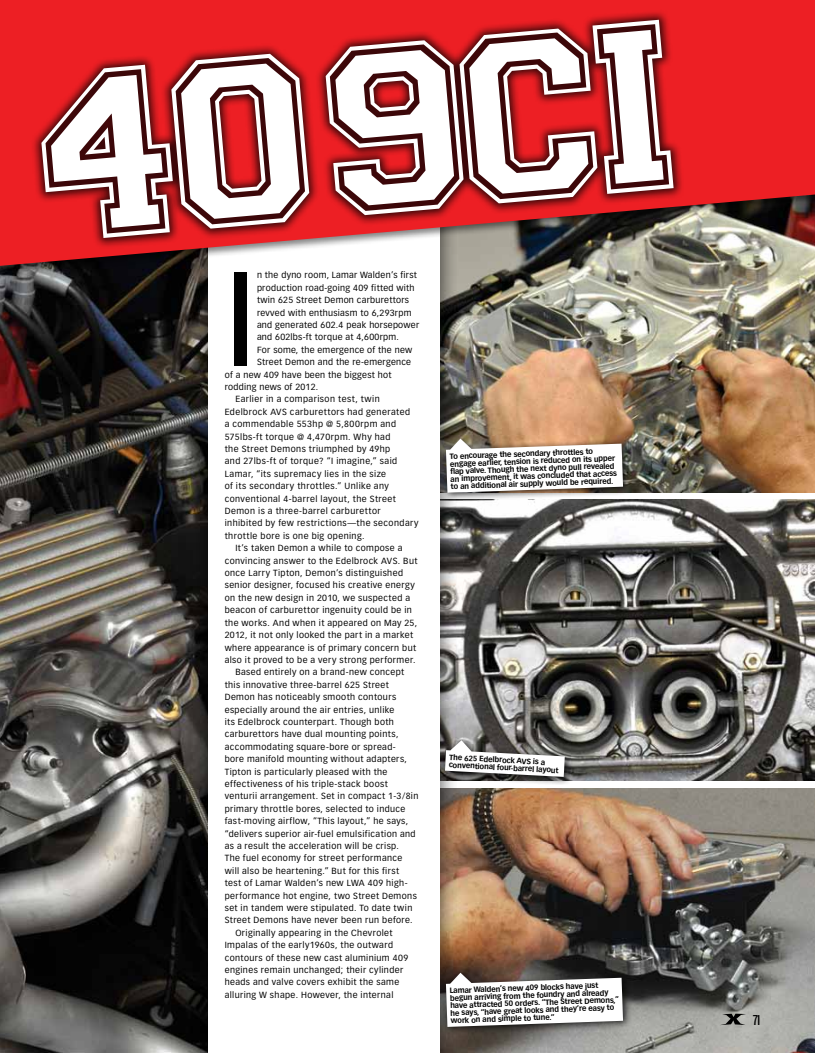
<style>
.page{position:relative;width:815px;height:1053px;background:#fff}
.page>*{position:absolute;margin:0;border:0;box-sizing:border-box;transform-origin:0 0}
.t1{font:241.25px "Varsity";color:#fff}
.t2{font:130.62px "Vectora LH";color:#000}
.t3{font:12.5px "Roadway";color:#000}
.t4{font:8.75px "Vectora LH";letter-spacing:.045em;color:#000}
.t5{font:700 7.5px/7.5px "Vectora LH";color:#000}
</style>
<div class="page">
<img style="left:457px;top:360px;width:358px;height:132px">
<img style="left:457px;top:499px;width:358px;height:281px">
<img style="left:457px;top:788px;width:358px;height:264px">
<img style="left:0;top:360px;width:188px;height:692px">
<div style="left:188px;top:190px;width:269px;height:862px;background:#000;opacity:.5"></div>
<div style="left:209px;top:211px;width:231px;height:841px;background:#fff"></div>
<div style="left:0;top:0;width:815px;height:360px;background:#000;opacity:.5"></div>
<svg style="left:0;top:0;width:815px;height:266px;fill:#ed1f24"></svg>
<svg style="left:720px;top:1013px;width:26px;height:12px"></svg>
<div style="left:0;top:8px;width:683px;height:314px;background:#000;opacity:.75"></div>
<div style="left:440px;top:432px;width:192px;height:69px;background:#000;opacity:.85"></div>
<svg style="left:446px;top:438px;width:177px;height:55px"></svg>
<div style="left:440px;top:966px;width:192px;height:68px;background:#000;opacity:.85"></div>
<svg style="left:446px;top:972px;width:177px;height:54px"></svg>
<div style="left:439px;top:734px;width:134px;height:50px;background:#000;opacity:.85"></div>
<svg style="left:445px;top:740px;width:120px;height:36px"></svg>
<h1 class="t1" style="left:21px;top:10px;width:648px;rotate:-5deg">409CI</h1>
<h2 class="t2" style="left:225px;top:242px;width:33px">I</h2>
<p class="t4" style="left:257px;top:270px;width:161px">n the dyno room, Lamar Walden’s first</p>
<p class="t4" style="left:257px;top:282px;width:159px">production road-going 409 fitted with</p>
<p class="t4" style="left:257px;top:295px;width:154px">twin 625 Street Demon carburettors</p>
<p class="t4" style="left:257px;top:307px;width:156px">revved with enthusiasm to 6,293rpm</p>
<p class="t4" style="left:257px;top:320px;width:164px">and generated 602.4 peak horsepower</p>
<p class="t4" style="left:257px;top:332px;width:143px">and 602lbs-ft torque at 4,600rpm.</p>
<p class="t4" style="left:257px;top:344px;width:157px">For some, the emergence of the new</p>
<p class="t4" style="left:257px;top:357px;width:156px">Street Demon and the re-emergence</p>
<p class="t4" style="left:225px;top:369px;width:168px">of a new 409 have been the biggest hot</p>
<p class="t4" style="left:225px;top:381px;width:95px">rodding news of 2012.</p>
<p class="t4" style="left:235px;top:394px;width:146px">Earlier in a comparison test, twin</p>
<p class="t4" style="left:225px;top:406px;width:187px">Edelbrock AVS carburettors had generated</p>
<p class="t4" style="left:225px;top:419px;width:173px">a commendable 553hp @ 5,800rpm and</p>
<p class="t4" style="left:225px;top:431px;width:167px">575lbs-ft torque @ 4,470rpm. Why had</p>
<p class="t4" style="left:225px;top:443px;width:167px">the Street Demons triumphed by 49hp</p>
<p class="t4" style="left:225px;top:456px;width:174px">and 27lbs-ft of torque? “I imagine,” said</p>
<p class="t4" style="left:225px;top:468px;width:163px">Lamar, “its supremacy lies in the size</p>
<p class="t4" style="left:225px;top:481px;width:166px">of its secondary throttles.” Unlike any</p>
<p class="t4" style="left:225px;top:493px;width:173px">conventional 4-barrel layout, the Street</p>
<p class="t4" style="left:225px;top:505px;width:158px">Demon is a three-barrel carburettor</p>
<p class="t4" style="left:225px;top:518px;width:195px">inhibited by few restrictions—the secondary</p>
<p class="t4" style="left:225px;top:530px;width:141px">throttle bore is one big opening.</p>
<p class="t4" style="left:235px;top:543px;width:169px">It’s taken Demon a while to compose a</p>
<p class="t4" style="left:225px;top:555px;width:194px">convincing answer to the Edelbrock AVS. But</p>
<p class="t4" style="left:225px;top:567px;width:180px">once Larry Tipton, Demon’s distinguished</p>
<p class="t4" style="left:225px;top:580px;width:192px">senior designer, focused his creative energy</p>
<p class="t4" style="left:225px;top:592px;width:187px">on the new design in 2010, we suspected a</p>
<p class="t4" style="left:225px;top:605px;width:189px">beacon of carburettor ingenuity could be in</p>
<p class="t4" style="left:225px;top:617px;width:194px">the works. And when it appeared on May 25,</p>
<p class="t4" style="left:225px;top:629px;width:190px">2012, it not only looked the part in a market</p>
<p class="t4" style="left:225px;top:642px;width:193px">where appearance is of primary concern but</p>
<p class="t4" style="left:225px;top:654px;width:192px">also it proved to be a very strong performer.</p>
<p class="t4" style="left:235px;top:667px;width:170px">Based entirely on a brand-new concept</p>
<p class="t4" style="left:225px;top:679px;width:166px">this innovative three-barrel 625 Street</p>
<p class="t4" style="left:225px;top:691px;width:173px">Demon has noticeably smooth contours</p>
<p class="t4" style="left:225px;top:704px;width:171px">especially around the air entries, unlike</p>
<p class="t4" style="left:225px;top:716px;width:171px">its Edelbrock counterpart. Though both</p>
<p class="t4" style="left:225px;top:729px;width:175px">carburettors have dual mounting points,</p>
<p class="t4" style="left:225px;top:741px;width:173px">accommodating square-bore or spread-</p>
<p class="t4" style="left:225px;top:753px;width:184px">bore manifold mounting without adapters,</p>
<p class="t4" style="left:225px;top:766px;width:164px">Tipton is particularly pleased with the</p>
<p class="t4" style="left:225px;top:778px;width:165px">effectiveness of his triple-stack boost</p>
<p class="t4" style="left:225px;top:791px;width:195px">venturii arrangement. Set in compact 1-3/8in</p>
<p class="t4" style="left:225px;top:803px;width:182px">primary throttle bores, selected to induce</p>
<p class="t4" style="left:225px;top:815px;width:185px">fast-moving airflow, “This layout,” he says,</p>
<p class="t4" style="left:225px;top:828px;width:192px">“delivers superior air-fuel emulsification and</p>
<p class="t4" style="left:225px;top:840px;width:176px">as a result the acceleration will be crisp.</p>
<p class="t4" style="left:225px;top:853px;width:179px">The fuel economy for street performance</p>
<p class="t4" style="left:225px;top:865px;width:176px">will also be heartening.” But for this first</p>
<p class="t4" style="left:225px;top:877px;width:184px">test of Lamar Walden’s new LWA 409 high-</p>
<p class="t4" style="left:225px;top:890px;width:194px">performance hot engine, two Street Demons</p>
<p class="t4" style="left:225px;top:902px;width:189px">set in tandem were stipulated. To date twin</p>
<p class="t4" style="left:225px;top:915px;width:190px">Street Demons have never been run before.</p>
<p class="t4" style="left:235px;top:927px;width:159px">Originally appearing in the Chevrolet</p>
<p class="t4" style="left:225px;top:939px;width:170px">Impalas of the early1960s, the outward</p>
<p class="t4" style="left:225px;top:952px;width:185px">contours of these new cast aluminium 409</p>
<p class="t4" style="left:225px;top:964px;width:180px">engines remain unchanged; their cylinder</p>
<p class="t4" style="left:225px;top:977px;width:176px">heads and valve covers exhibit the same</p>
<p class="t4" style="left:225px;top:989px;width:170px">alluring W shape. However, the internal</p>
<p class="t5" style="left:450px;top:452px;width:168px;rotate:-2deg">To encourage the secondary throttles to engage earlier, tension is reduced on its upper fl ap valve. Though the next dyno pull revealed an improvement, it was concluded that access to an additional air supply would be required.</p>
<p class="t5" style="left:449px;top:753px;width:111px;rotate:3deg">The 625 Edelbrock AVS is a conventional four-barrel layout</p>
<p class="t5" style="left:450px;top:986px;width:170px;rotate:-2deg">Lamar Walden’s new 409 blocks have just begun arriving from the foundry and already have attracted 50 orders. “The Street Demons,” he says, “have great looks and they’re easy to work on and simple to tune.”</p>
<h3 class="t3" style="left:753px;top:1011px;width:10px">71</h3>
</div>
